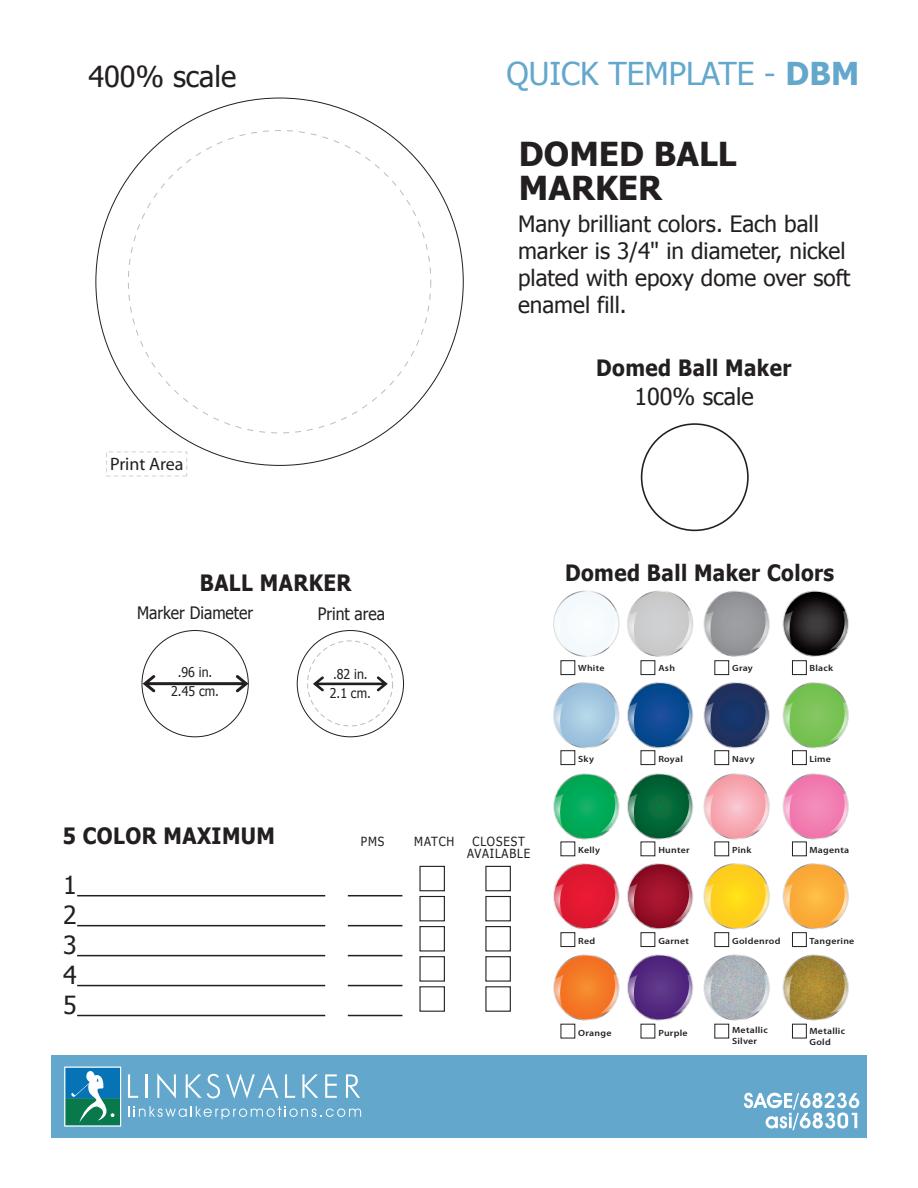
<style>
.page{position:relative;width:918px;height:1188px;background:#fff}
.page>*{position:absolute;margin:0;border:0;box-sizing:border-box;transform-origin:0 0}
.t1{font:700 33px/33.6px "Tahoma";color:#231f20}
.t2{font:31.5px "Tahoma";color:#63a8cc}
.t3{font:28.95px "Tahoma";color:#231f20}
.t4{font:24.9px/30px "Tahoma";color:#231f20;text-align:justify}
.t5{font:23.4px "Tahoma";color:#231f20}
.t6{font:22.5px/27px "Tahoma";color:#231f20}
.t7{font:700 22.5px "Tahoma";letter-spacing:.02em;color:#231f20;scale:.92 1}
.t8{font:18px "Myriad";letter-spacing:-.005em;color:#231f20}
.t9{font:17.25px "Tahoma";color:#231f20;scale:.92 1}
.t10{font:13.5px/19.4px "Tahoma";color:#231f20;scale:.92 1}
.t11{font:12.6px/11.4px "Tahoma";letter-spacing:.08em;color:#231f20;text-align:center;scale:.92 1}
.t12{font:600 9px/10.8px "Myriad Pro";letter-spacing:.025em;color:#231f20;scale:1.1 1}
.s1{font-weight:700}
</style>
<div class="page">
<div style="left:51px;top:1055px;width:816px;height:83px;background:#63a8cc"></div>
<svg style="left:64px;top:1067px;width:57px;height:60px"></svg>
<svg style="left:129px;top:1106px;width:232px;height:13px"></svg>
<svg style="left:128px;top:1074px;width:10px;height:24px"></svg>
<hr style="left:145px;top:1074px;width:3px;height:24px;background:#fff">
<svg style="left:157px;top:1073px;width:19px;height:26px"></svg>
<svg style="left:186px;top:1074px;width:34px;height:24px"></svg>
<svg style="left:226px;top:1073px;width:52px;height:26px"></svg>
<svg style="left:285px;top:1074px;width:10px;height:24px"></svg>
<svg style="left:302px;top:1074px;width:16px;height:24px"></svg>
<svg style="left:325px;top:1074px;width:12px;height:24px"></svg>
<svg style="left:346px;top:1074px;width:14px;height:24px"></svg>
<div style="left:106px;top:452px;width:81px;height:24px;border:1px dashed #d1d2d4"></div>
<div style="left:641px;top:423px;width:108px;height:108px;border:2px solid #231f20;border-radius:50%"></div>
<svg style="left:313px;top:676px;width:75px;height:15px"></svg>
<svg style="left:143px;top:675px;width:106px;height:17px"></svg>
<div style="left:419px;top:866px;width:26px;height:25px;border:1px solid #231f20"></div>
<div style="left:419px;top:896px;width:26px;height:25px;border:1px solid #231f20"></div>
<div style="left:419px;top:926px;width:26px;height:26px;border:1px solid #231f20"></div>
<div style="left:419px;top:956px;width:26px;height:26px;border:1px solid #231f20"></div>
<div style="left:419px;top:986px;width:26px;height:26px;border:1px solid #231f20"></div>
<div style="left:485px;top:866px;width:26px;height:25px;border:1px solid #231f20"></div>
<div style="left:485px;top:896px;width:26px;height:25px;border:1px solid #231f20"></div>
<div style="left:485px;top:926px;width:26px;height:26px;border:1px solid #231f20"></div>
<div style="left:485px;top:956px;width:26px;height:26px;border:1px solid #231f20"></div>
<div style="left:485px;top:986px;width:26px;height:26px;border:1px solid #231f20"></div>
<hr style="left:77px;top:895px;width:248px;height:1px;background:#231f20">
<hr style="left:77px;top:925px;width:248px;height:1px;background:#231f20">
<hr style="left:77px;top:955px;width:248px;height:1px;background:#231f20">
<hr style="left:77px;top:985px;width:248px;height:1px;background:#231f20">
<hr style="left:77px;top:1015px;width:248px;height:1px;background:#231f20">
<hr style="left:348px;top:895px;width:54px;height:1px;background:#231f20">
<hr style="left:348px;top:925px;width:54px;height:1px;background:#231f20">
<hr style="left:348px;top:955px;width:54px;height:1px;background:#231f20">
<hr style="left:348px;top:985px;width:54px;height:1px;background:#231f20">
<hr style="left:348px;top:1015px;width:54px;height:1px;background:#231f20">
<svg style="left:744px;top:1093px;width:115px;height:37px"></svg>
<svg style="left:553px;top:591px;width:67px;height:66px"></svg>
<svg style="left:783px;top:591px;width:66px;height:66px"></svg>
<svg style="left:703px;top:591px;width:67px;height:66px"></svg>
<svg style="left:627px;top:591px;width:66px;height:66px"></svg>
<svg style="left:703px;top:773px;width:67px;height:67px"></svg>
<svg style="left:783px;top:773px;width:66px;height:67px"></svg>
<svg style="left:627px;top:773px;width:66px;height:67px"></svg>
<svg style="left:553px;top:773px;width:67px;height:67px"></svg>
<svg style="left:783px;top:682px;width:66px;height:66px"></svg>
<svg style="left:627px;top:682px;width:66px;height:66px"></svg>
<svg style="left:703px;top:682px;width:67px;height:66px"></svg>
<svg style="left:553px;top:682px;width:67px;height:66px"></svg>
<svg style="left:783px;top:954px;width:66px;height:67px"></svg>
<svg style="left:703px;top:954px;width:67px;height:67px"></svg>
<svg style="left:627px;top:954px;width:66px;height:67px"></svg>
<svg style="left:553px;top:954px;width:67px;height:67px"></svg>
<svg style="left:627px;top:863px;width:66px;height:66px"></svg>
<svg style="left:553px;top:863px;width:67px;height:66px"></svg>
<svg style="left:783px;top:863px;width:66px;height:66px"></svg>
<svg style="left:703px;top:863px;width:67px;height:66px"></svg>
<div style="left:561px;top:660px;width:14px;height:15px;border:1px solid #231f20"></div>
<div style="left:641px;top:660px;width:14px;height:15px;border:1px solid #231f20"></div>
<div style="left:714px;top:660px;width:15px;height:15px;border:1px solid #231f20"></div>
<div style="left:792px;top:660px;width:15px;height:15px;border:1px solid #231f20"></div>
<div style="left:561px;top:750px;width:14px;height:15px;border:1px solid #231f20"></div>
<div style="left:641px;top:750px;width:14px;height:15px;border:1px solid #231f20"></div>
<div style="left:714px;top:750px;width:15px;height:15px;border:1px solid #231f20"></div>
<div style="left:792px;top:750px;width:15px;height:15px;border:1px solid #231f20"></div>
<div style="left:792px;top:842px;width:15px;height:14px;border:1px solid #231f20"></div>
<div style="left:561px;top:932px;width:14px;height:15px;border:1px solid #231f20"></div>
<div style="left:641px;top:932px;width:14px;height:15px;border:1px solid #231f20"></div>
<div style="left:714px;top:932px;width:15px;height:15px;border:1px solid #231f20"></div>
<div style="left:792px;top:932px;width:15px;height:15px;border:1px solid #231f20"></div>
<div style="left:714px;top:1024px;width:15px;height:14px;border:1px solid #231f20"></div>
<div style="left:792px;top:1024px;width:15px;height:14px;border:1px solid #231f20"></div>
<h3 class="t3" style="left:88px;top:57px;width:149px">400% scale</h3>
<h3 class="t8" style="left:110px;top:455px;width:75px">Print Area</h3>
<h3 class="t7" style="left:200px;top:567px;width:167px">BALL MARKER</h3>
<h3 class="t9" style="left:137px;top:601px;width:128px">Marker Diameter</h3>
<h3 class="t9" style="left:318px;top:602px;width:75px">Print area</h3>
<h3 class="t10" style="left:171px;top:662px;width:53px;text-align:center">.96 in.<br>2.45 cm.</h3>
<h3 class="t10" style="left:330px;top:663px;width:46px">.82 in.<br>2.1 cm.</h3>
<h2 class="t2" style="left:507px;top:53px;width:354px">QUICK TEMPLATE - <span class="s1">DBM</span></h2>
<h1 class="t1" style="left:519px;top:135px;width:219px">DOMED BALL<br>MARKER</h1>
<h3 class="t6" style="left:518px;top:209px;width:334px">Many brilliant colors. Each ball marker is 3/4" in diameter, nickel plated with epoxy dome over soft enamel fill.</h3>
<h3 class="t7" style="left:596px;top:352px;width:214px">Domed Ball Maker</h3>
<h3 class="t5" style="left:634px;top:381px;width:121px">100% scale</h3>
<h3 class="t7" style="left:565px;top:557px;width:294px">Domed Ball Maker Colors</h3>
<p class="t12" style="left:578px;top:663px;width:25px">White</p>
<p class="t12" style="left:658px;top:663px;width:17px">Ash</p>
<p class="t12" style="left:732px;top:663px;width:20px">Gray</p>
<p class="t12" style="left:809px;top:663px;width:23px">Black</p>
<p class="t12" style="left:578px;top:753px;width:16px">Sky</p>
<p class="t12" style="left:658px;top:753px;width:24px">Royal</p>
<p class="t12" style="left:732px;top:753px;width:22px">Navy</p>
<p class="t12" style="left:809px;top:753px;width:21px">Lime</p>
<h3 class="t7" style="left:63px;top:820px;width:232px">5 COLOR MAXIMUM</h3>
<h3 class="t11" style="left:361px;top:836px;width:27px">PMS</h3>
<h3 class="t11" style="left:414px;top:836px;width:45px">MATCH</h3>
<h3 class="t11" style="left:467px;top:836px;width:70px">CLOSEST<br>AVAILABLE</h3>
<h3 class="t4" style="left:63px;top:869px;width:15px">1<br>2<br>3<br>4<br>5</h3>
<p class="t12" style="left:578px;top:845px;width:21px">Kelly</p>
<p class="t12" style="left:658px;top:845px;width:30px">Hunter</p>
<p class="t12" style="left:732px;top:845px;width:19px">Pink</p>
<p class="t12" style="left:809px;top:845px;width:38px">Magenta</p>
<p class="t12" style="left:578px;top:936px;width:17px">Red</p>
<p class="t12" style="left:658px;top:935px;width:29px">Garnet</p>
<p class="t12" style="left:732px;top:935px;width:45px">Goldenrod</p>
<p class="t12" style="left:809px;top:935px;width:42px">Tangerine</p>
<p class="t12" style="left:578px;top:1027px;width:32px">Orange</p>
<p class="t12" style="left:658px;top:1027px;width:28px">Purple</p>
<p class="t12" style="left:732px;top:1024px;width:34px">Metallic<br>Silver</p>
<p class="t12" style="left:809px;top:1025px;width:34px">Metallic<br>Gold</p>
</div>
